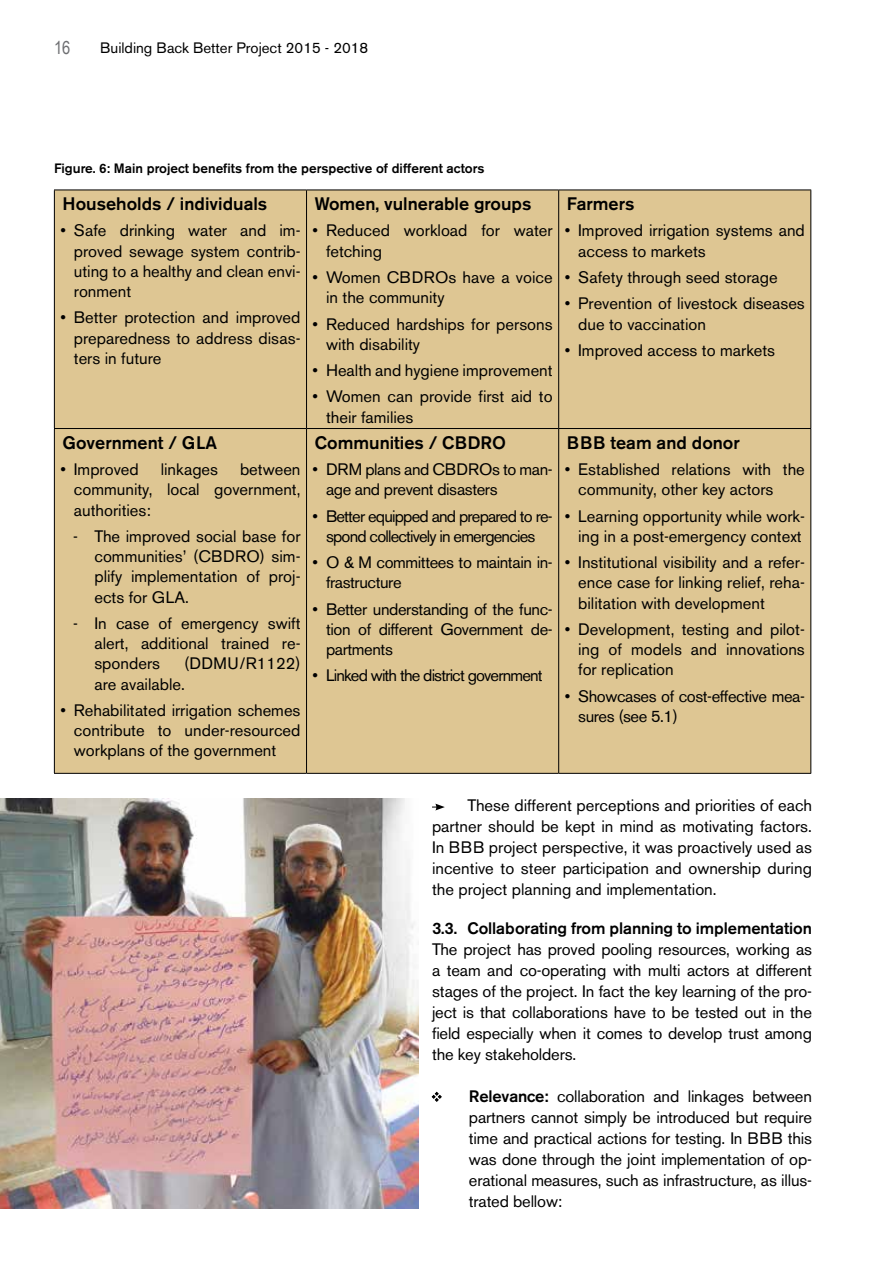
<style>
.page{position:relative;width:893px;height:1263px;background:#fff}
.page>*{position:absolute;margin:0;border:0;box-sizing:border-box;transform-origin:0 0}
.t1{font:500 18px "Akzidenz Grotesk BE";color:#000}
.t2{font:18px "Arial Narrow";color:#6d6e71}
.t3{font:16.5px/20.2px "Akzidenz Grotesk BE";color:#000;text-align:justify}
.t4{font:16.5px/20.2px "Akzidenz Grotesk BE";letter-spacing:-.025em;color:#000}
.t5{font:16.5px/20.2px "Akzidenz Grotesk BE";letter-spacing:-.05em;color:#000;text-align:center}
.t6{font:500 16.5px "Akzidenz Grotesk BE";letter-spacing:-.005em;color:#000}
.t7{font:15px "Akzidenz Grotesk BE";color:#000}
.t8{font:500 13.5px "Akzidenz Grotesk BE";color:#000}
.s1{font-weight:500}
</style>
<div class="page">
<img style="left:0;top:798px;width:418px;height:411px">
<div style="left:55px;top:191px;width:755px;height:582px;background:#dec693"></div>
<hr style="left:54px;top:190px;width:253px;height:1px;background:#000">
<hr style="left:54px;top:190px;width:1px;height:238px;background:#000">
<hr style="left:307px;top:190px;width:252px;height:1px;background:#000">
<hr style="left:306px;top:190px;width:1px;height:238px;background:#000">
<hr style="left:559px;top:190px;width:252px;height:1px;background:#000">
<hr style="left:558px;top:190px;width:1px;height:238px;background:#000">
<hr style="left:810px;top:190px;width:1px;height:238px;background:#000">
<hr style="left:54px;top:428px;width:253px;height:1px;background:#000">
<hr style="left:54px;top:429px;width:1px;height:344px;background:#000">
<hr style="left:307px;top:428px;width:252px;height:1px;background:#000">
<hr style="left:306px;top:429px;width:1px;height:344px;background:#000">
<hr style="left:559px;top:428px;width:252px;height:1px;background:#000">
<hr style="left:558px;top:429px;width:1px;height:344px;background:#000">
<hr style="left:810px;top:429px;width:1px;height:344px;background:#000">
<hr style="left:54px;top:773px;width:253px;height:1px;background:#000">
<hr style="left:307px;top:773px;width:252px;height:1px;background:#000">
<hr style="left:559px;top:773px;width:252px;height:1px;background:#000">
<svg style="left:432px;top:804px;width:13px;height:6px"></svg>
<svg style="left:432px;top:1092px;width:10px;height:10px"></svg>
<p class="t2" style="left:54px;top:34px;width:18px">16</p>
<p class="t7" style="left:100px;top:39px;width:270px">Building Back Better Project 2015 - 2018</p>
<p class="t8" style="left:54px;top:160px;width:432px">Figure. 6: Main project benefits from the perspective of different actors</p>
<p class="t1" style="left:63px;top:193px;width:206px">Households / individuals</p>
<p class="t3" style="left:74px;top:221px;width:228px;text-indent:-13px">• Safe drinking water and im&shy;proved sewage system contrib&shy;uting to a healthy and clean envi&shy;ronment</p>
<p class="t3" style="left:74px;top:308px;width:228px;text-indent:-13px">• Better protection and improved preparedness to address disas&shy;ters in future</p>
<p class="t1" style="left:63px;top:431px;width:156px">Government / GLA</p>
<p class="t3" style="left:60px;top:459px;width:80px">• Improved</p>
<p class="t3" style="left:161px;top:459px;width:59px">linkages</p>
<p class="t3" style="left:74px;top:459px;width:228px;text-indent:166px">between community, local government, authorities:</p>
<p class="t3" style="left:94px;top:526px;width:208px;text-indent:-21px">- The improved social base for communities’ (CBDRO) sim&shy;plify implementation of proj&shy;ects for GLA.</p>
<p class="t3" style="left:94px;top:613px;width:208px;text-indent:-21px">- In case of emergency swift alert, additional trained re&shy;sponders</p>
<p class="t3" style="left:94px;top:653px;width:208px;text-indent:90px">(DDMU/R1122) are available.</p>
<p class="t3" style="left:74px;top:700px;width:228px;text-indent:-13px">• Rehabilitated irrigation schemes contribute to under-resourced workplans of the government</p>
<p class="t1" style="left:315px;top:193px;width:218px">Women, vulnerable groups</p>
<p class="t3" style="left:326px;top:221px;width:228px;text-indent:-13px">• Reduced workload for water fetching</p>
<p class="t3" style="left:326px;top:267px;width:228px;text-indent:-13px">• Women CBDROs have a voice in the community</p>
<p class="t3" style="left:326px;top:314px;width:228px;text-indent:-13px">• Reduced hardships for persons with disability</p>
<p class="t3" style="left:312px;top:360px;width:242px">• Health and hygiene improvement</p>
<p class="t3" style="left:326px;top:386px;width:228px;text-indent:-14px">• Women can provide first aid to their families</p>
<p class="t1" style="left:315px;top:431px;width:193px">Communities / CBDRO</p>
<p class="t4" style="left:326px;top:459px;width:228px;text-indent:-13px">• DRM plans and CBDROs to man&shy;age and prevent disasters</p>
<p class="t5" style="left:312px;top:506px;width:242px">• Better equipped and prepared to re&shy;spond collectively in emergencies</p>
<p class="t4" style="left:326px;top:552px;width:228px;text-indent:-13px">• O &amp; M committees to maintain in&shy;frastructure</p>
<p class="t3" style="left:326px;top:599px;width:228px;text-indent:-13px">• Better understanding of the func&shy;tion of different Government de&shy;partments</p>
<p class="t5" style="left:313px;top:665px;width:232px">• Linked with the district government</p>
<p class="t1" style="left:567px;top:193px;width:69px">Farmers</p>
<p class="t3" style="left:578px;top:221px;width:228px;text-indent:-14px">• Improved irrigation systems and access to markets</p>
<p class="t3" style="left:565px;top:267px;width:214px">• Safety through seed storage</p>
<p class="t3" style="left:578px;top:293px;width:228px;text-indent:-13px">• Prevention of livestock diseases due to vaccination</p>
<p class="t3" style="left:565px;top:340px;width:212px">• Improved access to markets</p>
<p class="t1" style="left:567px;top:431px;width:174px">BBB team and donor</p>
<p class="t3" style="left:578px;top:459px;width:228px;text-indent:-14px">• Established relations with the community, other key actors</p>
<p class="t3" style="left:565px;top:506px;width:242px;text-align:right">• Learning opportunity while work&shy;ing in a post-emergency context</p>
<p class="t3" style="left:578px;top:552px;width:228px;text-indent:-13px">• Institutional visibility and a refer&shy;ence case for linking relief, reha&shy;bilitation with development</p>
<p class="t3" style="left:578px;top:619px;width:228px;text-indent:-13px">• Development, testing and pilot&shy;ing of models and innovations for replication</p>
<p class="t4" style="left:578px;top:686px;width:228px;text-indent:-13px">• Showcases of cost-effective mea&shy;sures (see 5.1)</p>
<p class="t3" style="left:432px;top:794px;width:381px;line-height:21px;text-indent:35px">These different perceptions and priorities of each partner should be kept in mind as motivating factors.<br>In BBB project perspective, it was proactively used as incentive to steer participation and ownership during the project planning and implementation.</p>
<p class="t6" style="left:432px;top:918px;width:381px">3.3. Collaborating from planning to implementation</p>
<p class="t3" style="left:432px;top:938px;width:381px;line-height:21px">The project has proved pooling resources, working as a team and co-operating with multi actors at different stages of the project. In fact the key learning of the pro&shy;ject is that collaborations have to be tested out in the field especially when it comes to develop trust among the key stakeholders.</p>
<p class="t3" style="left:469px;top:1085px;width:345px;line-height:21px"><span class="s1">Relevance:</span> collaboration and linkages between partners cannot simply be introduced but require time and practical actions for testing. In BBB this was done through the joint implementation of op&shy;erational measures, such as infrastructure, as illus&shy;trated bellow:</p>
</div>
